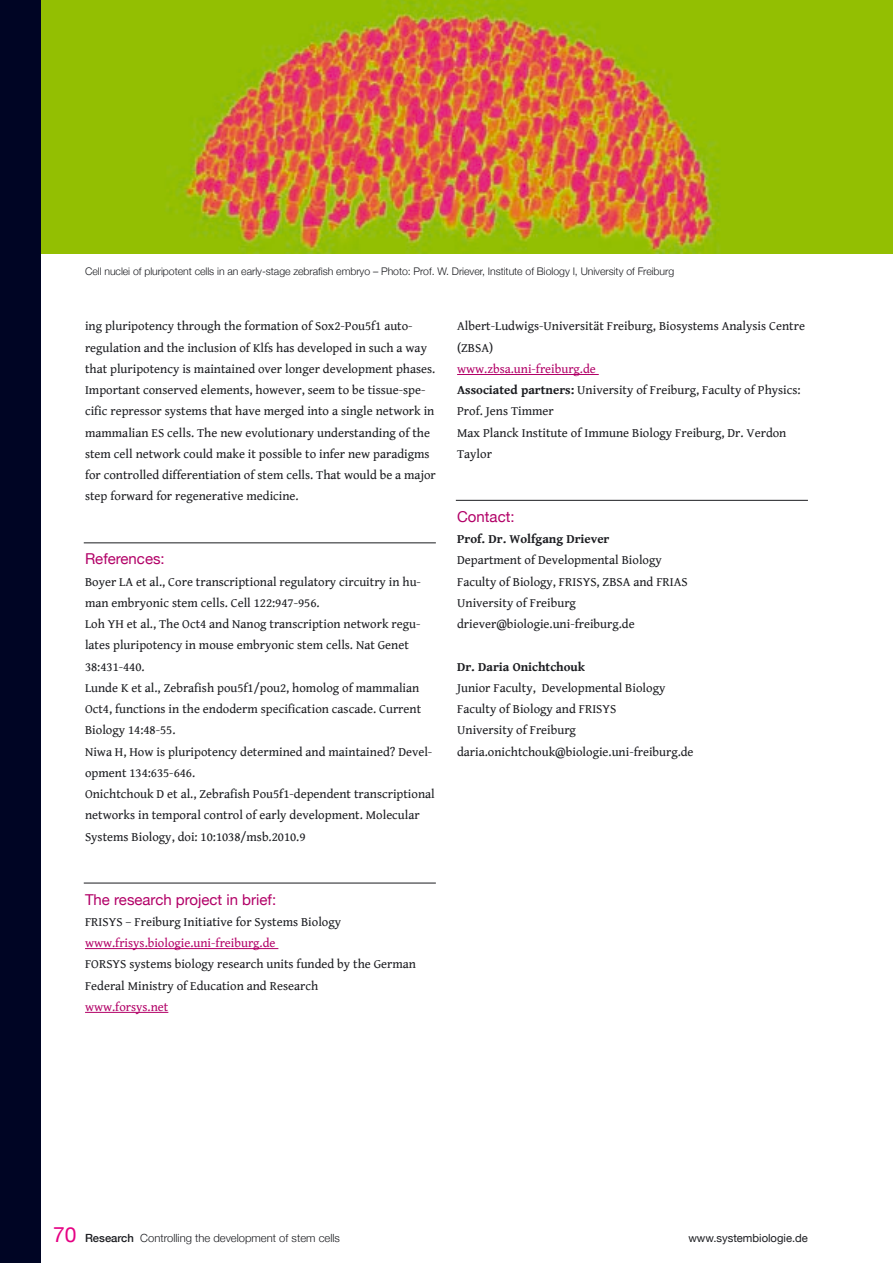
<style>
.page{position:relative;width:893px;height:1263px;background:#fff}
.page>*{position:absolute;margin:0;border:0;box-sizing:border-box;transform-origin:0 0}
.t1{font:15px "Helvetica Neue";color:#b20067}
.t2{font:12.75px/21.3px "Gentium Book Basic";color:#1b1c20}
.t3{font:12.75px "Gentium Book Basic";color:#b20067}
.t4{font:700 12.75px "Gentium Book Basic";color:#1b1c20}
.t5{font:300 11.25px "Helvetica Neue";color:#1b1c20}
.t6{font:11.25px "Helvetica Neue";color:#1b1c20}
.t7{font:300 10.5px "Helvetica Neue";letter-spacing:-.005em;color:#1b1c20}
.s1{color:#b20067}
.s2{font-weight:700}
.s3{font-weight:400;font-size:21px;color:#e50083}
.s4{font-weight:500}
</style>
<div class="page">
<img style="left:40px;top:0;width:853px;height:254px">
<hr style="left:84px;top:543px;width:352px;height:1px;background:#1b1c20">
<hr style="left:84px;top:883px;width:352px;height:1px;background:#1b1c20">
<hr style="left:85px;top:948px;width:193px;height:1px;background:#b20067">
<hr style="left:85px;top:1012px;width:83px;height:1px;background:#b20067">
<hr style="left:457px;top:374px;width:142px;height:1px;background:#b20067">
<hr style="left:456px;top:500px;width:352px;height:1px;background:#1b1c20">
<div style="left:0;top:0;width:40px;height:1263px;background:#000524"></div>
<p class="t7" style="left:85px;top:265px;width:591px">Cell nuclei of pluripotent cells in an early-stage zebrafish embryo – Photo: Prof. W. Driever, Institute of Biology I, University of Freiburg</p>
<p class="t2" style="left:85px;top:315px;width:352px">ing pluripotency through the formation of Sox2-Pou5f1 auto&shy;regulation and the inclusion of Klfs has developed in such a way that pluripotency is maintained over longer development phases.<br>Important conserved elements, however, seem to be tissue-spe&shy;cific repressor systems that have merged into a single network in mammalian ES cells. The new evolutionary understanding of the stem cell network could make it possible to infer new paradigms for controlled differentiation of stem cells. That would be a major step forward for regenerative medicine.</p>
<p class="t1" style="left:85px;top:550px;width:81px">References:</p>
<p class="t2" style="left:85px;top:570px;width:351px">Boyer LA et al., Core transcriptional regulatory circuitry in hu&shy;man embryonic stem cells. Cell 122:947-956.<br>Loh YH et al., The Oct4 and Nanog transcription network regu&shy;lates pluripotency in mouse embryonic stem cells. Nat Genet 38:431-440.<br>Lunde K et al., Zebrafish pou5f1/pou2, homolog of mammalian Oct4, functions in the endoderm specification cascade. Current Biology 14:48-55.<br>Niwa H, How is pluripotency determined and maintained? Devel&shy;opment 134:635-646.<br>Onichtchouk D et al., Zebrafish Pou5f1-dependent transcriptional networks in temporal control of early development. Molecular Systems Biology, doi: 10:1038/msb.2010.9</p>
<p class="t1" style="left:85px;top:890px;width:193px">The research project in brief:</p>
<p class="t2" style="left:85px;top:910px;width:258px">FRISYS – Freiburg Initiative for Systems Biology</p>
<p class="t3" style="left:85px;top:933px;width:192px">www.frisys.biologie.uni-freiburg.de</p>
<p class="t2" style="left:85px;top:953px;width:333px">FORSYS systems biology research units funded by the German<br>Federal Ministry of Education and Research</p>
<p class="t3" style="left:85px;top:997px;width:85px">www.forsys.net</p>
<p class="t2" style="left:457px;top:315px;width:349px">Albert-Ludwigs-Universität Freiburg, Biosystems Analysis Centre (ZBSA)</p>
<p class="t2" style="left:457px;top:358px;width:345px"><span class="s1">www.zbsa.uni-freiburg.de<br></span><span class="s2">Associated partners:</span> University of Freiburg, Faculty of Physics:<br>Prof. Jens Timmer<br>Max Planck Institute of Immune Biology Freiburg, Dr. Verdon Taylor</p>
<p class="t1" style="left:457px;top:507px;width:59px">Contact:</p>
<p class="t4" style="left:457px;top:529px;width:154px">Prof. Dr. Wolfgang Driever</p>
<p class="t2" style="left:457px;top:549px;width:232px">Department of Developmental Biology Faculty of Biology, FRISYS, ZBSA and FRIAS University of Freiburg driever@biologie.uni-freiburg.de</p>
<p class="t4" style="left:457px;top:657px;width:130px">Dr. Daria Onichtchouk</p>
<p class="t2" style="left:457px;top:677px;width:238px">Junior Faculty, Developmental Biology Faculty of Biology and FRISYS<br>University of Freiburg daria.onichtchouk@biologie.uni-freiburg.de</p>
<p class="t5" style="left:53px;top:1231px;width:288px"><span class="s3">70</span> <span class="s4">Research</span> Controlling the development of stem cells</p>
<p class="t6" style="left:688px;top:1231px;width:121px">www.systembiologie.de</p>
</div>
